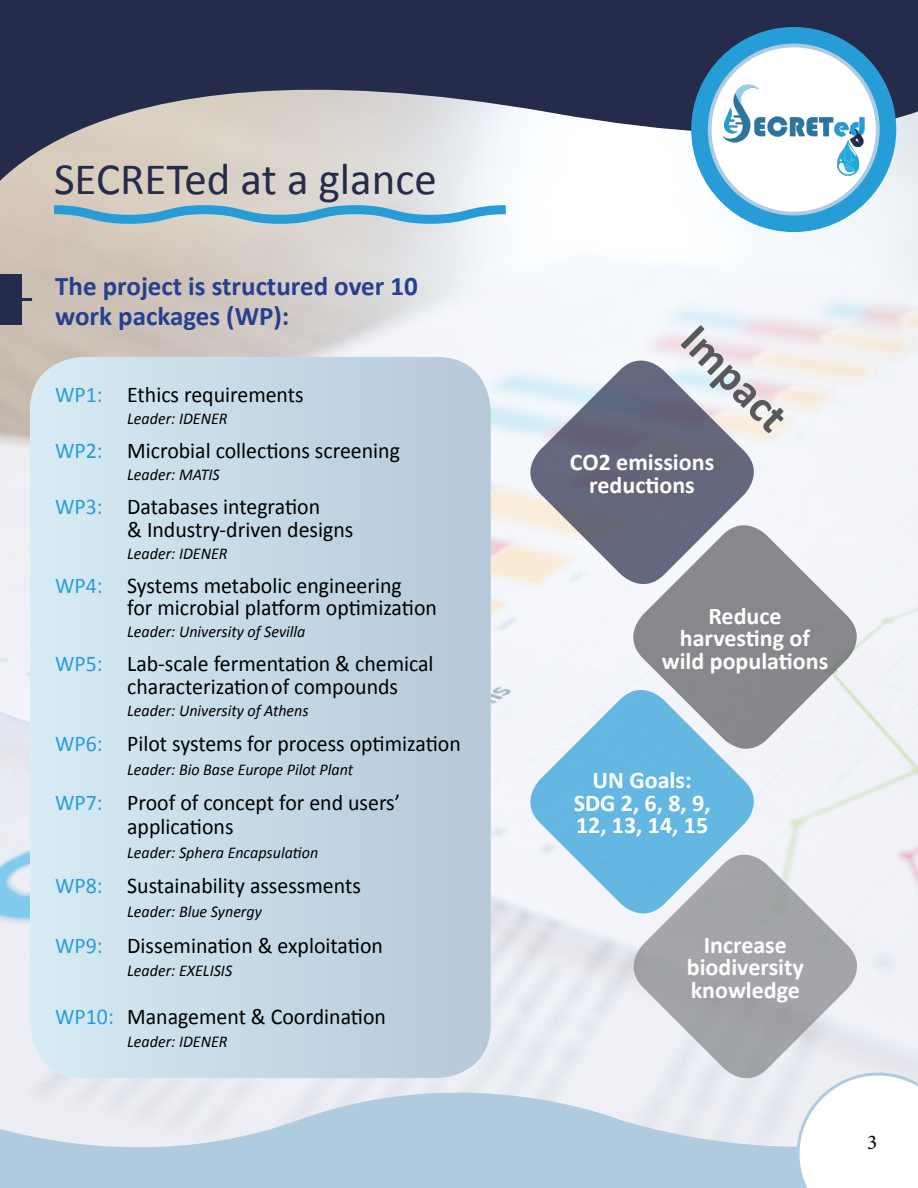
<style>
.page{position:relative;width:918px;height:1188px;background:#fff}
.page>*{position:absolute;margin:0;border:0;box-sizing:border-box;transform-origin:0 0}
.t1{font:45px "Calibri";color:#252b4a}
.t2{font:700 45px "Calibri";color:#58595b}
.t3{font:700 27px/30px "Calibri";color:#25408f}
.t4{font:700 24px/22.5px "Calibri";color:#fff;text-align:center}
.t5{font:22.5px/22.2px "Calibri";color:#000}
.t6{font:21px "Minion Pro";color:#000}
.t7{font:italic 16.5px "Calibri";color:#000}
.s1{color:#279dd8}
</style>
<div class="page">
<img style="left:0;top:216px;width:918px;height:842px">
<svg style="left:0;top:0;width:918px;height:216px;background:#7a7c8b"></svg>
<svg style="left:0;top:1058px;width:918px;height:130px;background:#c8d9e7"></svg>
<svg style="left:797px;top:1073px;width:121px;height:115px"></svg>
<div style="left:691px;top:27px;width:205px;height:205px;background:#279dd8;border-radius:50%"></div>
<div style="left:710px;top:45px;width:168px;height:169px;background:#fff;border-radius:50%"></div>
<div style="left:708px;top:44px;width:172px;height:171px;border:4px solid #afcbe0;border-radius:50%"></div>
<img style="left:720px;top:83px;width:148px;height:93px">
<div style="left:30px;top:357px;width:461px;height:721px;background:linear-gradient(to right,#d6ebf5,#b5c8d8);border-radius:54px"></div>
<svg style="left:45px;top:201px;width:470px;height:27px;background:#a2c5d4"></svg>
<svg style="left:621px;top:513px;width:248px;height:248px;fill:#87888b"></svg>
<svg style="left:518px;top:678px;width:248px;height:248px;fill:#65b7e2"></svg>
<svg style="left:621px;top:843px;width:248px;height:247px"></svg>
<svg style="left:518px;top:348px;width:248px;height:248px"></svg>
<div style="left:0;top:274px;width:21px;height:51px;background:#252b4a"></div>
<svg style="left:21px;top:298px;width:11px;height:3px"></svg>
<h1 class="t1" style="left:54px;top:151px;width:384px">SECRETed at a glance</h1>
<p class="t3" style="left:55px;top:271px;width:364px">The project is structured over 10 work packages (WP):</p>
<p class="t5" style="left:55px;top:383px;width:250px"><span class="s1">WP1:</span> Ethics requirements</p>
<p class="t7" style="left:127px;top:407px;width:102px">Leader: IDENER</p>
<p class="t5" style="left:55px;top:440px;width:346px"><span class="s1">WP2:</span> Microbial collections screening</p>
<p class="t7" style="left:127px;top:464px;width:94px">Leader: MATIS</p>
<p class="t5" style="left:127px;top:496px;width:228px;text-indent:-72px"><span class="s1">WP3:</span> Databases integration<br>&amp; Industry-driven designs</p>
<p class="t7" style="left:127px;top:542px;width:102px">Leader: IDENER</p>
<p class="t5" style="left:127px;top:574px;width:311px;text-indent:-72px"><span class="s1">WP4:</span> Systems metabolic engineering<br>for microbial platform optimization</p>
<p class="t7" style="left:127px;top:621px;width:180px">Leader: University of Sevilla</p>
<p class="t5" style="left:127px;top:653px;width:308px;text-indent:-72px"><span class="s1">WP5:</span> Lab-scale fermentation &amp; chemical characterizationof compounds</p>
<p class="t7" style="left:127px;top:699px;width:183px">Leader: University of Athens</p>
<p class="t5" style="left:55px;top:733px;width:407px"><span class="s1">WP6:</span> Pilot systems for process optimization</p>
<p class="t7" style="left:127px;top:758px;width:227px">Leader: Bio Base Europe Pilot Plant</p>
<p class="t5" style="left:127px;top:791px;width:275px;line-height:23.7px;text-indent:-72px"><span class="s1">WP7:</span> Proof of concept for end users’ applications</p>
<p class="t7" style="left:127px;top:841px;width:193px">Leader: Sphera Encapsulation</p>
<p class="t5" style="left:55px;top:875px;width:307px"><span class="s1">WP8:</span> Sustainability assessments</p>
<p class="t7" style="left:127px;top:900px;width:136px">Leader: Blue Synergy</p>
<p class="t5" style="left:55px;top:934px;width:329px"><span class="s1">WP9:</span> Dissemination &amp; exploitation</p>
<p class="t7" style="left:127px;top:960px;width:107px">Leader: EXELISIS</p>
<p class="t5" style="left:55px;top:1005px;width:332px"><span class="s1">WP10:</span> Management &amp; Coordination</p>
<p class="t7" style="left:127px;top:1031px;width:102px">Leader: IDENER</p>
<h1 class="t2" style="left:709px;top:312px;width:131px;rotate:45deg">Impact</h1>
<p class="t4" style="left:570px;top:451px;width:146px">CO2 emissions reductions</p>
<p class="t4" style="left:662px;top:604px;width:168px">Reduce harvesting of wild populations</p>
<p class="t4" style="left:574px;top:769px;width:138px">UN Goals:<br>SDG 2, 6, 8, 9,<br>12, 13, 14, 15</p>
<p class="t4" style="left:687px;top:934px;width:119px">Increase biodiversity knowledge</p>
<p class="t6" style="left:867px;top:1128px;width:12px">3</p>
</div>
